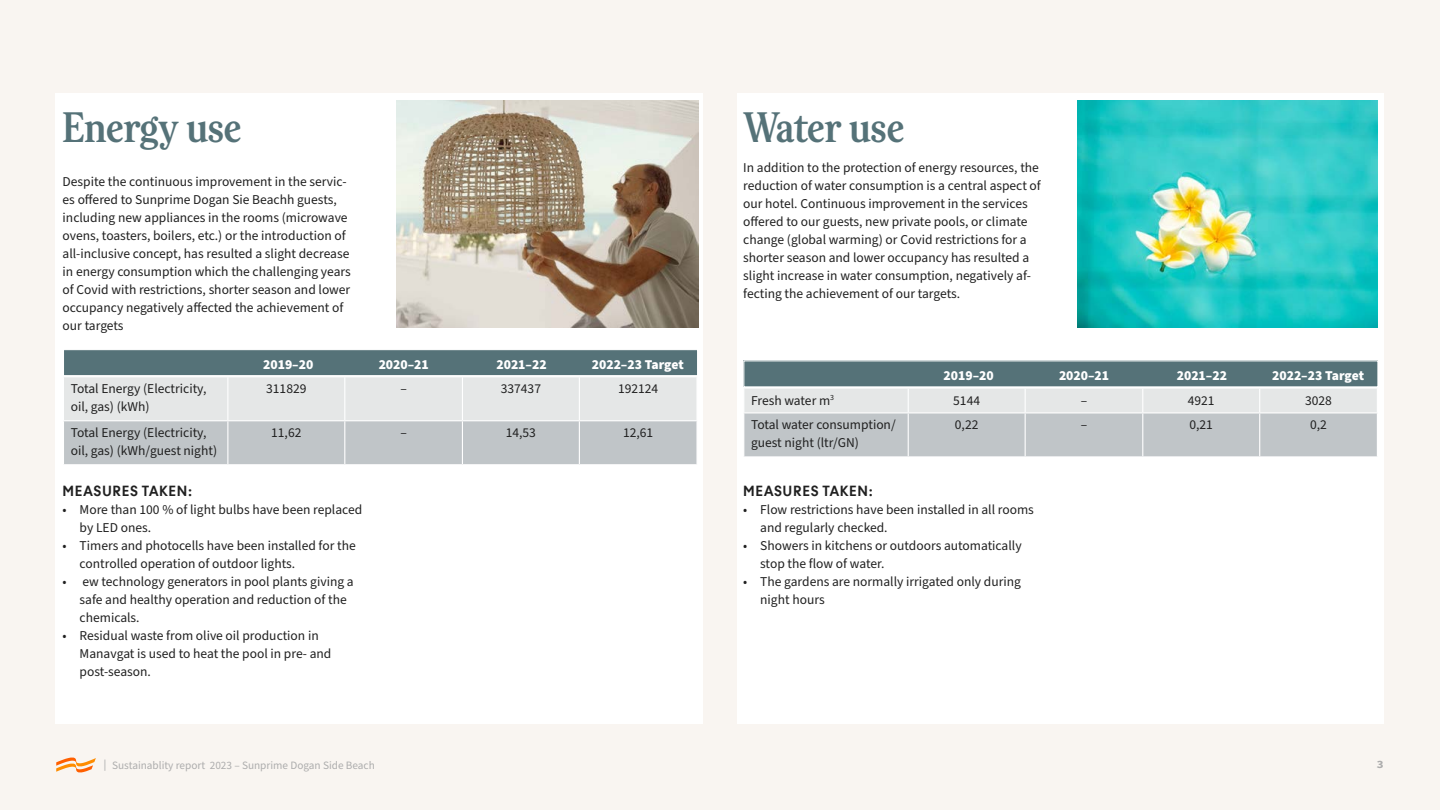
<style>
.page{position:relative;width:1440px;height:810px;background:#f9f5f1}
.page>*{position:absolute;margin:0;border:0;box-sizing:border-box;transform-origin:0 0}
.t1{font:45px "NLTG Wave Serif";color:#557278}
.t2{font:700 15px "Thomas Headline";letter-spacing:.045em;color:#202020}
.t3{font:13.5px/18px "Source Sans Pro";color:#202020}
.t4{font:900 13.5px "Source Sans Pro";color:#fff}
.t5{font:11.25px "Source Sans Pro";color:#adadad;scale:1.15 1}
.t6{font:700 11.25px "Source Sans Pro";color:#adadad;scale:1.15 1}
</style>
<div class="page">
<svg style="left:56px;top:758px;width:40px;height:14px"></svg>
<div style="left:55px;top:94px;width:648px;height:630px;background:#fff"></div>
<div style="left:737px;top:94px;width:647px;height:630px;background:#fff"></div>
<img style="left:397px;top:100px;width:301px;height:227px">
<img style="left:1077px;top:100px;width:300px;height:227px">
<div style="left:63px;top:350px;width:635px;height:26px;background:#557278"></div>
<div style="left:63px;top:349px;width:635px;height:27px;border:1px solid #fff"></div>
<svg style="left:64px;top:377px;width:632px;height:87px;background:#d2d6d7"></svg>
<hr style="left:227px;top:377px;width:1px;height:43px;background:#fff">
<hr style="left:227px;top:421px;width:1px;height:43px;background:#fff">
<hr style="left:344px;top:377px;width:1px;height:43px;background:#fff">
<hr style="left:344px;top:421px;width:1px;height:43px;background:#fff">
<hr style="left:462px;top:377px;width:1px;height:43px;background:#fff">
<hr style="left:579px;top:377px;width:1px;height:43px;background:#fff">
<hr style="left:462px;top:421px;width:1px;height:43px;background:#fff">
<hr style="left:579px;top:421px;width:1px;height:43px;background:#fff">
<hr style="left:63px;top:420px;width:165px;height:1px;background:#fff">
<hr style="left:228px;top:420px;width:117px;height:1px;background:#fff">
<hr style="left:345px;top:420px;width:117px;height:1px;background:#fff">
<hr style="left:462px;top:420px;width:117px;height:1px;background:#fff">
<hr style="left:579px;top:420px;width:119px;height:1px;background:#fff">
<div style="left:744px;top:361px;width:634px;height:26px;background:#557278"></div>
<div style="left:743px;top:360px;width:636px;height:27px;border:1px solid #fff"></div>
<svg style="left:744px;top:388px;width:633px;height:69px;background:#ced2d4"></svg>
<hr style="left:743px;top:412px;width:165px;height:1px;background:#fff">
<hr style="left:908px;top:412px;width:117px;height:1px;background:#fff">
<hr style="left:1025px;top:412px;width:118px;height:1px;background:#fff">
<hr style="left:1143px;top:412px;width:117px;height:1px;background:#fff">
<hr style="left:1260px;top:412px;width:118px;height:1px;background:#fff">
<h1 class="t1" style="left:63px;top:102px;width:180px">Energy use</h1>
<h1 class="t1" style="left:743px;top:102px;width:162px">Water use</h1>
<p class="t3" style="left:63px;top:173px;width:290px">Despite the continuous improvement in the servic&shy;es offered to Sunprime Dogan Sie Beachh guests, including new appliances in the rooms (microwave ovens, toasters, boilers, etc.) or the introduction of all-inclusive concept, has resulted a slight decrease in energy consumption which the challenging years of Covid with restrictions, shorter season and lower occupancy negatively affected the achievement of our targets</p>
<p class="t4" style="left:263px;top:355px;width:52px">2019–20</p>
<p class="t4" style="left:379px;top:355px;width:52px">2020–21</p>
<p class="t4" style="left:496px;top:355px;width:52px">2021–22</p>
<p class="t4" style="left:592px;top:355px;width:93px">2022–23 Target</p>
<p class="t3" style="left:71px;top:380px;width:137px">Total Energy (Electricity, oil, gas) (kWh)</p>
<p class="t3" style="left:266px;top:380px;width:42px">311829</p>
<p class="t3" style="left:400px;top:380px;width:8px">–</p>
<p class="t3" style="left:501px;top:380px;width:42px">337437</p>
<p class="t3" style="left:618px;top:380px;width:42px">192124</p>
<p class="t3" style="left:71px;top:424px;width:148px">Total Energy (Electricity, oil, gas) (kWh/guest night)</p>
<p class="t3" style="left:271px;top:424px;width:32px">11,62</p>
<p class="t3" style="left:400px;top:424px;width:8px">–</p>
<p class="t3" style="left:506px;top:424px;width:32px">14,53</p>
<p class="t3" style="left:623px;top:424px;width:32px">12,61</p>
<p class="t2" style="left:63px;top:484px;width:131px">MEASURES TAKEN:</p>
<p class="t3" style="left:80px;top:501px;width:284px;text-indent:-17px">• More than 100 % of light bulbs have been replaced by LED ones.</p>
<p class="t3" style="left:80px;top:537px;width:278px;text-indent:-17px">• Timers and photocells have been installed for the controlled operation of outdoor lights.</p>
<p class="t3" style="left:80px;top:573px;width:276px;text-indent:-17px">• ew technology generators in pool plants giving a safe and healthy operation and reduction of the chemicals.</p>
<p class="t3" style="left:80px;top:627px;width:253px;text-indent:-17px">• Residual waste from olive oil production in<br>Manavgat is used to heat the pool in pre- and post-season.</p>
<p class="t3" style="left:743px;top:159px;width:299px">In addition to the protection of energy resources, the reduction of water consumption is a central aspect of our hotel. Continuous improvement in the services offered to our guests, new private pools, or climate change (global warming) or Covid restrictions for a shorter season and lower occupancy has resulted a slight increase in water consumption, negatively af&shy;fecting the achievement of our targets.</p>
<p class="t4" style="left:944px;top:367px;width:52px">2019–20</p>
<p class="t4" style="left:1059px;top:367px;width:52px">2020–21</p>
<p class="t4" style="left:1177px;top:367px;width:52px">2021–22</p>
<p class="t4" style="left:1272px;top:367px;width:93px">2022–23 Target</p>
<p class="t3" style="left:751px;top:391px;width:85px">Fresh water m<sup>3</sup></p>
<p class="t3" style="left:953px;top:391px;width:28px">5144</p>
<p class="t3" style="left:1081px;top:391px;width:8px">–</p>
<p class="t3" style="left:1188px;top:391px;width:28px">4921</p>
<p class="t3" style="left:1305px;top:391px;width:28px">3028</p>
<p class="t3" style="left:751px;top:416px;width:146px">Total water consumption/ guest night (ltr/GN)</p>
<p class="t3" style="left:955px;top:416px;width:25px">0,22</p>
<p class="t3" style="left:1081px;top:416px;width:8px">–</p>
<p class="t3" style="left:1190px;top:416px;width:25px">0,21</p>
<p class="t3" style="left:1310px;top:416px;width:18px">0,2</p>
<p class="t2" style="left:743px;top:484px;width:131px">MEASURES TAKEN:</p>
<p class="t3" style="left:760px;top:501px;width:275px;text-indent:-17px">• Flow restrictions have been installed in all rooms and regularly checked.</p>
<p class="t3" style="left:760px;top:537px;width:263px;text-indent:-17px">• Showers in kitchens or outdoors automatically stop the flow of water.</p>
<p class="t3" style="left:760px;top:573px;width:262px;text-indent:-17px">• The gardens are normally irrigated only during night hours</p>
<p class="t5" style="left:103px;top:758px;width:238px">| Sustainablity report 2023 – Sunprime Dogan Side Beach</p>
<p class="t6" style="left:1377px;top:756px;width:7px">3</p>
</div>
